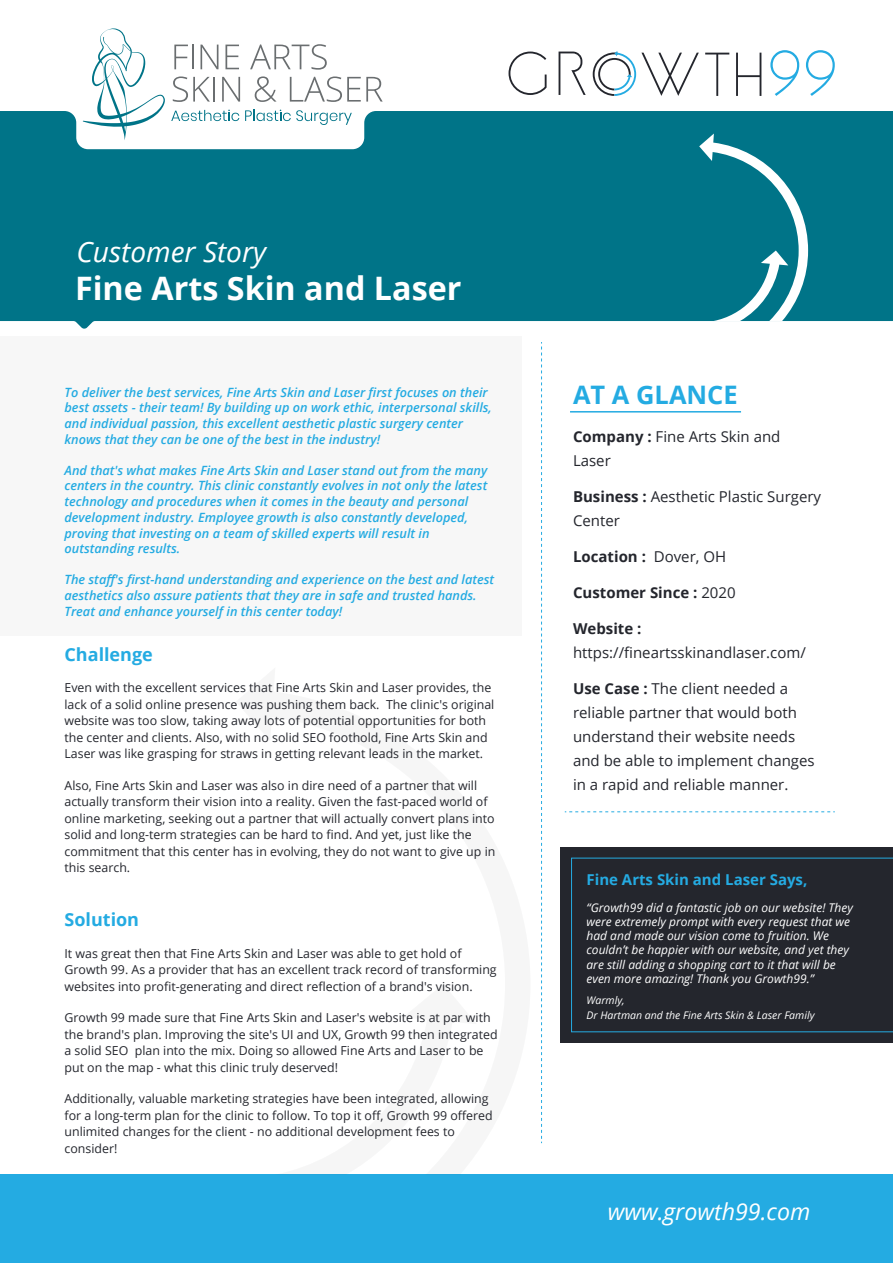
<style>
.page{position:relative;width:893px;height:1263px;background:#fff}
.page>*{position:absolute;margin:0;border:0;box-sizing:border-box;transform-origin:0 0}
.t1{font:700 32.4px "Open Sans";color:#fff}
.t2{font:italic 28.2px "Open Sans";color:#fff}
.t3{font:700 25.5px "Open Sans";color:#24abe2}
.t4{font:italic 23.25px "Open Sans";color:#fff}
.t5{font:700 18px "Open Sans";color:#24abe2}
.t6{font:15px/24px "Open Sans";color:#24262d}
.t7{font:700 15px "Open Sans";color:#24262d}
.t8{font:700 15px "Open Sans";color:#24abe2}
.t9{font:italic 600 12.75px/15.8px "Open Sans";color:#24abe2}
.t10{font:12.3px/16.5px "Open Sans";color:#24262d}
.t11{font:italic 12px/14.2px "Open Sans";color:#fff}
.t12{font:italic 10.5px/15.1px "Open Sans";color:#fff}
.s1{font-weight:700}
.s2{font-weight:400}
</style>
<div class="page">
<svg style="left:0;top:111px;width:893px;height:218px;fill:#007488"></svg>
<div style="left:0;top:1175px;width:893px;height:88px;background:#24abe2"></div>
<svg style="left:275px;top:1174px;width:202px;height:1px"></svg>
<svg style="left:699px;top:134px;width:109px;height:187px"></svg>
<div style="left:560px;top:847px;width:333px;height:196px;background:#24262d"></div>
<div style="left:0;top:337px;width:522px;height:299px;background:#f7f7f7"></div>
<svg style="left:770px;top:50px;width:29px;height:46px"></svg>
<svg style="left:806px;top:50px;width:29px;height:46px"></svg>
<svg style="left:736px;top:53px;width:25px;height:43px"></svg>
<svg style="left:705px;top:53px;width:24px;height:43px"></svg>
<svg style="left:559px;top:52px;width:27px;height:43px"></svg>
<svg style="left:508px;top:52px;width:39px;height:43px"></svg>
<svg style="left:593px;top:51px;width:106px;height:45px"></svg>
<svg style="left:541px;top:342px;width:1px;height:801px"></svg>
<svg style="left:565px;top:811px;width:270px;height:1px"></svg>
<hr style="left:570px;top:411px;width:171px;height:1px;background:#24abe2">
<svg style="left:174px;top:45px;width:19px;height:24px"></svg>
<svg style="left:201px;top:45px;width:17px;height:24px"></svg>
<svg style="left:225px;top:45px;width:14px;height:24px"></svg>
<svg style="left:250px;top:44px;width:77px;height:26px"></svg>
<svg style="left:173px;top:76px;width:37px;height:26px"></svg>
<hr style="left:213px;top:77px;width:2px;height:25px;background:#6a6e70">
<svg style="left:222px;top:77px;width:18px;height:25px"></svg>
<svg style="left:255px;top:76px;width:22px;height:26px"></svg>
<svg style="left:290px;top:76px;width:93px;height:26px"></svg>
<svg style="left:171px;top:110px;width:68px;height:11px"></svg>
<svg style="left:245px;top:110px;width:107px;height:15px"></svg>
<svg style="left:83px;top:28px;width:82px;height:112px"></svg>
<h2 class="t2" style="left:76px;top:232px;width:191px">Customer Story</h2>
<h1 class="t1" style="left:75px;top:265px;width:388px">Fine Arts Skin and Laser</h1>
<p class="t9" style="left:65px;top:384px;width:429px">To deliver the best services, Fine Arts Skin and Laser first focuses on their best assets - their team! By building up on work ethic, interpersonal skills, and individual passion, this excellent aesthetic plastic surgery center knows that they can be one of the best in the industry!</p>
<p class="t9" style="left:65px;top:462px;width:424px">And that's what makes Fine Arts Skin and Laser stand out from the many centers in the country. This clinic constantly evolves in not only the latest technology and procedures when it comes in the beauty and personal development industry. Employee growth is also constantly developed, proving that investing on a team of skilled experts will result in outstanding results.</p>
<p class="t9" style="left:65px;top:571px;width:431px">The staff's first-hand understanding and experience on the best and latest aesthetics also assure patients that they are in safe and trusted hands.<br>Treat and enhance yourself in this center today!</p>
<h3 class="t5" style="left:65px;top:641px;width:90px">Challenge</h3>
<p class="t10" style="left:65px;top:679px;width:431px">Even with the excellent services that Fine Arts Skin and Laser provides, the lack of a solid online presence was pushing them back. The clinic's original website was too slow, taking away lots of potential opportunities for both the center and clients. Also, with no solid SEO foothold, Fine Arts Skin and Laser was like grasping for straws in getting relevant leads in the market.</p>
<p class="t10" style="left:65px;top:777px;width:432px">Also, Fine Arts Skin and Laser was also in dire need of a partner that will actually transform their vision into a reality. Given the fast-paced world of online marketing, seeking out a partner that will actually convert plans into solid and long-term strategies can be hard to find. And yet, just like the commitment that this center has in evolving, they do not want to give up in this search.</p>
<h3 class="t5" style="left:65px;top:907px;width:76px">Solution</h3>
<p class="t10" style="left:65px;top:945px;width:434px">It was great then that Fine Arts Skin and Laser was able to get hold of<br>Growth 99. As a provider that has an excellent track record of transforming websites into profit-generating and direct reflection of a brand's vision.</p>
<p class="t10" style="left:65px;top:1009px;width:435px">Growth 99 made sure that Fine Arts Skin and Laser's website is at par with the brand's plan. Improving the site's UI and UX, Growth 99 then integrated a solid SEO plan into the mix. Doing so allowed Fine Arts and Laser to be put on the map - what this clinic truly deserved!</p>
<p class="t10" style="left:65px;top:1090px;width:430px">Additionally, valuable marketing strategies have been integrated, allowing for a long-term plan for the clinic to follow. To top it off, Growth 99 offered unlimited changes for the client - no additional development fees to consider!</p>
<h3 class="t3" style="left:573px;top:376px;width:166px">AT A GLANCE</h3>
<p class="t6" style="left:573px;top:424px;width:209px"><span class="s1">Company :</span> Fine Arts Skin and<br>Laser</p>
<p class="t6" style="left:573px;top:484px;width:250px"><span class="s1">Business :</span> Aesthetic Plastic Surgery<br>Center</p>
<p class="t7" style="left:573px;top:546px;width:155px">Location : <span class="s2">Dover, OH</span></p>
<p class="t7" style="left:573px;top:582px;width:164px">Customer Since : <span class="s2">2020</span></p>
<p class="t7" style="left:573px;top:618px;width:70px">Website :</p>
<p class="t6" style="left:573px;top:640px;width:234px">https://fineartsskinandlaser.com/</p>
<p class="t6" style="left:573px;top:676px;width:243px"><span class="s1">Use Case :</span> The client needed a reliable partner that would both understand their website needs and be able to implement changes in a rapid and reliable manner.</p>
<p class="t8" style="left:586px;top:869px;width:222px">Fine Arts Skin and Laser Says,</p>
<p class="t11" style="left:586px;top:900px;width:268px">“Growth99 did a fantastic job on our website! They were extremely prompt with every request that we had and made our vision come to fruition. We couldn’t be happier with our website, and yet they are still adding a shopping cart to it that will be even more amazing! Thank you Growth99.”</p>
<p class="t12" style="left:586px;top:992px;width:230px">Warmly,<br>Dr Hartman and the Fine Arts Skin &amp; Laser Family</p>
<h3 class="t4" style="left:608px;top:1195px;width:204px">www.growth99.com</h3>
</div>
